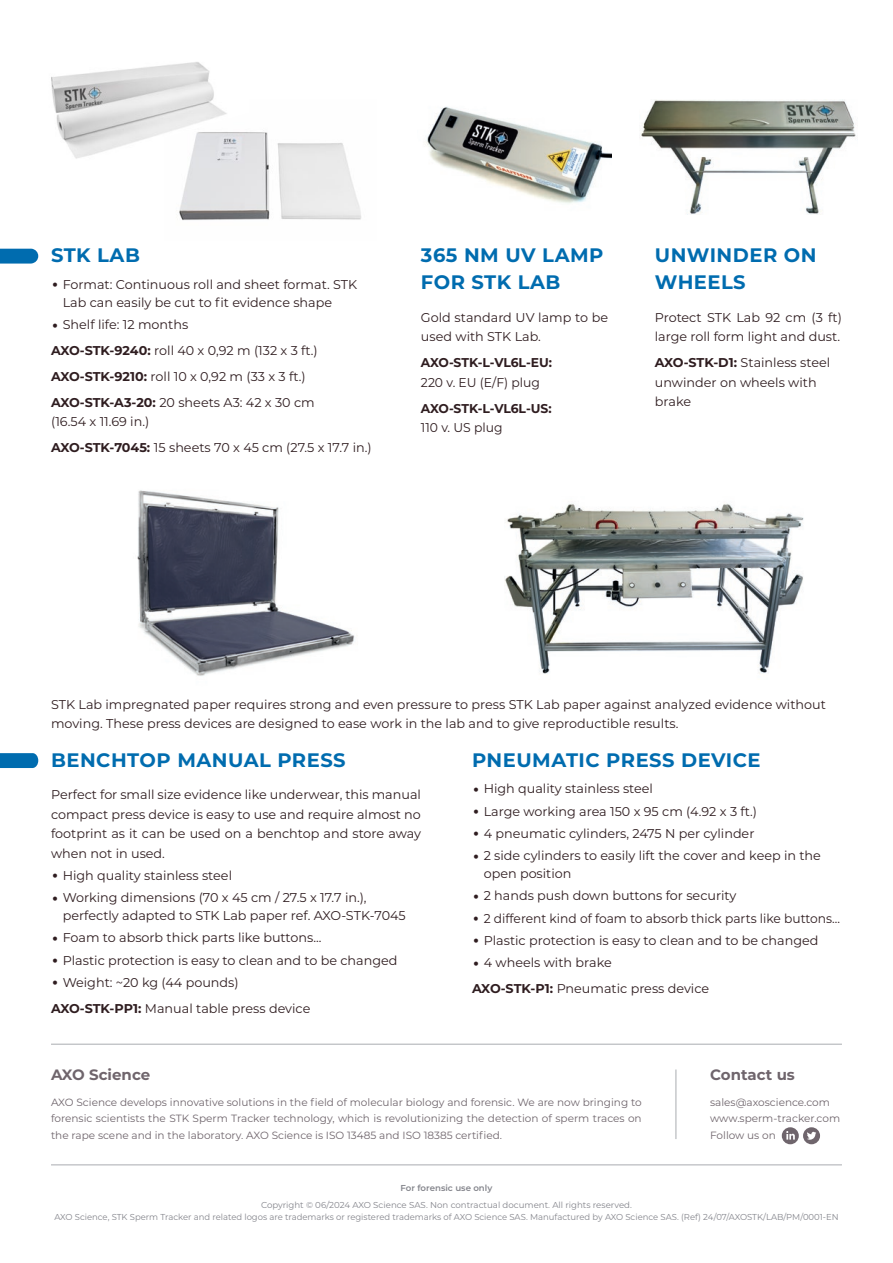
<style>
.page{position:relative;width:893px;height:1263px;background:#fff}
.page>*{position:absolute;margin:0;border:0;box-sizing:border-box;transform-origin:0 0}
.t1{font:700 19.5px/27px "Montserrat";letter-spacing:.025em;color:#006caf}
.t2{font:700 15px "Montserrat";color:#6f656c}
.t3{font:12.75px/19.5px "Montserrat";color:#2f1d20}
.t4{font:12.75px "Montserrat";color:#2f1d20;scale:.96 1}
.t5{font:700 12.75px "Montserrat";letter-spacing:-.015em;color:#2f1d20}
.t6{font:10.5px/16.5px "Montserrat";color:#6f656c}
.t7{font:8.7px/12.8px "Montserrat";color:#83848b;text-align:center}
.t8{font:600 8.7px "Montserrat";color:#83848b}
.s1{font-size:27px}
.s2{font-weight:700}
</style>
<div class="page">
<div style="left:782px;top:1127px;width:17px;height:17px;background:#6f656c;border-radius:50%"></div>
<svg style="left:786px;top:1131px;width:9px;height:8px"></svg>
<div style="left:803px;top:1127px;width:17px;height:17px;background:#6f656c;border-radius:50%"></div>
<svg style="left:807px;top:1132px;width:9px;height:8px"></svg>
<hr style="left:51px;top:1164px;width:791px;height:1px;background:#a9acb0">
<hr style="left:51px;top:1044px;width:791px;height:1px;background:#a9acb0">
<hr style="left:676px;top:1069px;width:1px;height:70px;background:#a9acb0">
<img style="left:137px;top:490px;width:218px;height:186px">
<img style="left:426px;top:106px;width:185px;height:97px">
<img style="left:641px;top:100px;width:215px;height:115px">
<img style="left:504px;top:503px;width:300px;height:171px">
<img style="left:179px;top:132px;width:182px;height:88px">
<img style="left:51px;top:62px;width:199px;height:119px">
<svg style="left:0;top:753px;width:38px;height:15px"></svg>
<svg style="left:0;top:249px;width:38px;height:15px"></svg>
<h1 class="t1" style="left:51px;top:241px;width:90px">STK LAB</h1>
<p class="t3" style="left:63px;top:275px;width:296px;line-height:18px;text-indent:-12px"><span class="s1">•</span> Format: Continuous roll and sheet format. STK<br>Lab can easily be cut to fit evidence shape</p>
<p class="t3" style="left:51px;top:311px;width:268px;line-height:26px"><span class="s1">•</span> Shelf life: 12 months<br><span class="s2">AXO-STK-9240:</span> roll 40 x 0,92 m (132 x 3 ft.)<br><span class="s2">AXO-STK-9210:</span> roll 10 x 0,92 m (33 x 3 ft.)<br><span class="s2">AXO-STK-A3-20:</span> 20 sheets A3: 42 x 30 cm</p>
<p class="t3" style="left:51px;top:408px;width:322px;line-height:26px">(16.54 x 11.69 in.)<br><span class="s2">AXO-STK-7045:</span> 15 sheets 70 x 45 cm (27.5 x 17.7 in.)</p>
<h1 class="t1" style="left:421px;top:241px;width:184px">365 NM UV LAMP<br>FOR STK LAB</h1>
<p class="t3" style="left:421px;top:307px;width:189px">Gold standard UV lamp to be used with STK Lab.</p>
<p class="t5" style="left:421px;top:353px;width:133px">AXO-STK-L-VL6L-EU:</p>
<p class="t3" style="left:421px;top:372px;width:120px">220 v. EU (E/F) plug</p>
<p class="t5" style="left:421px;top:399px;width:132px">AXO-STK-L-VL6L-US:</p>
<p class="t3" style="left:421px;top:417px;width:83px">110 v. US plug</p>
<h1 class="t1" style="left:655px;top:241px;width:163px">UNWINDER ON<br>WHEELS</h1>
<p class="t3" style="left:655px;top:307px;width:189px">Protect STK Lab 92 cm (3 ft) large roll form light and dust.</p>
<p class="t3" style="left:655px;top:352px;width:177px"><span class="s2">AXO-STK-D1:</span> Stainless steel unwinder on wheels with brake</p>
<p class="t3" style="left:51px;top:694px;width:776px">STK Lab impregnated paper requires strong and even pressure to press STK Lab paper against analyzed evidence without moving. These press devices are designed to ease work in the lab and to give reproductible results.</p>
<h1 class="t1" style="left:51px;top:745px;width:296px">BENCHTOP MANUAL PRESS</h1>
<p class="t3" style="left:51px;top:784px;width:371px;text-align:justify">Perfect for small size evidence like underwear, this manual compact press device is easy to use and require almost no footprint as it can be used on a benchtop and store away when not in used.</p>
<p class="t3" style="left:51px;top:865px;width:183px"><span class="s1">•</span> High quality stainless steel</p>
<p class="t3" style="left:63px;top:888px;width:344px;line-height:18px;text-indent:-12px"><span class="s1">•</span> Working dimensions (70 x 45 cm / 27.5 x 17.7 in.), perfectly adapted to STK Lab paper ref. AXO-STK-7045</p>
<p class="t3" style="left:51px;top:928px;width:272px"><span class="s1">•</span> Foam to absorb thick parts like buttons...</p>
<p class="t3" style="left:51px;top:950px;width:348px"><span class="s1">•</span> Plastic protection is easy to clean and to be changed</p>
<p class="t3" style="left:51px;top:969px;width:261px;line-height:26px"><span class="s1">•</span> Weight: ~20 kg (44 pounds)<br><span class="s2">AXO-STK-PP1:</span> Manual table press device</p>
<h1 class="t1" style="left:472px;top:745px;width:290px">PNEUMATIC PRESS DEVICE</h1>
<p class="t3" style="left:472px;top:779px;width:183px"><span class="s1">•</span> High quality stainless steel</p>
<p class="t3" style="left:472px;top:801px;width:287px"><span class="s1">•</span> Large working area 150 x 95 cm (4.92 x 3 ft.)</p>
<p class="t3" style="left:472px;top:823px;width:284px"><span class="s1">•</span> 4 pneumatic cylinders, 2475 N per cylinder</p>
<p class="t3" style="left:484px;top:846px;width:339px;line-height:18px;text-indent:-12px"><span class="s1">•</span> 2 side cylinders to easily lift the cover and keep in the open position</p>
<p class="t3" style="left:472px;top:886px;width:266px"><span class="s1">•</span> 2 hands push down buttons for security</p>
<p class="t4" style="left:472px;top:909px;width:385px"><span class="s1">•</span> 2 different kind of foam to absorb thick parts like buttons...</p>
<p class="t3" style="left:472px;top:930px;width:348px"><span class="s1">•</span> Plastic protection is easy to clean and to be changed</p>
<p class="t3" style="left:472px;top:949px;width:239px;line-height:26px"><span class="s1">•</span> 4 wheels with brake<br><span class="s2">AXO-STK-P1:</span> Pneumatic press device</p>
<p class="t2" style="left:51px;top:1064px;width:101px">AXO Science</p>
<p class="t6" style="left:51px;top:1093px;width:592px;text-align:justify">AXO Science develops innovative solutions in the field of molecular biology and forensic. We are now bringing to forensic scientists the STK Sperm Tracker technology, which is revolutionizing the detection of sperm traces on the rape scene and in the laboratory. AXO Science is ISO 13485 and ISO 18385 certified.</p>
<p class="t8" style="left:401px;top:1181px;width:93px">For forensic use only</p>
<p class="t2" style="left:710px;top:1064px;width:86px">Contact us</p>
<p class="t6" style="left:710px;top:1093px;width:131px">sales@axoscience.com www.sperm-tracker.com<br>Follow us on</p>
<p class="t7" style="left:54px;top:1198px;width:786px">Copyright © 06/2024 AXO Science SAS. Non contractual document. All rights reserved.<br>AXO Science, STK Sperm Tracker and related logos are trademarks or registered trademarks of AXO Science SAS. Manufactured by AXO Science SAS. (Ref) 24/07/AXOSTK/LAB/PM/0001-EN</p>
</div>
